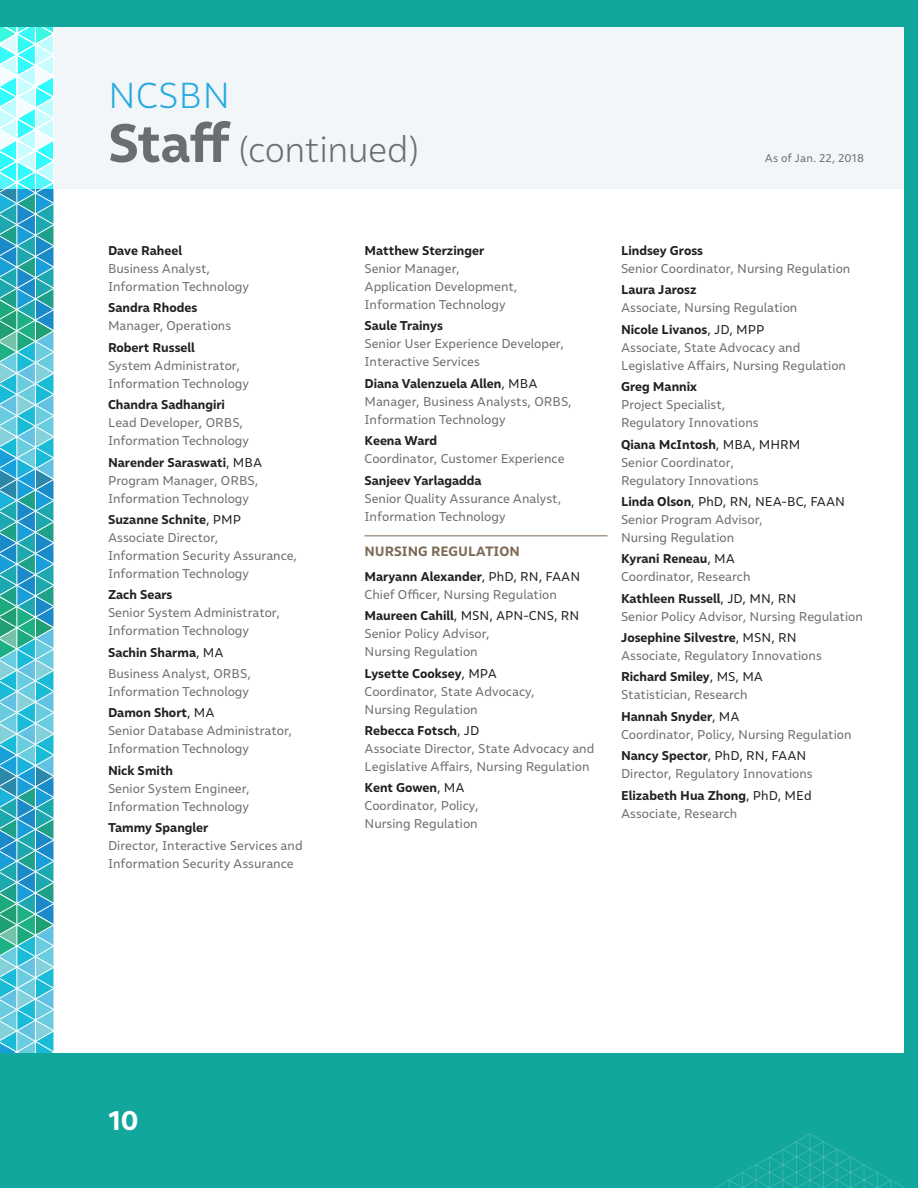
<style>
.page{position:relative;width:918px;height:1188px;background:#fff}
.page>*{position:absolute;margin:0;border:0;box-sizing:border-box;transform-origin:0 0}
.t1{font:300 36px "Malva";letter-spacing:-.015em;color:#6c6d70}
.Title_Lead-In{font:300 36px "Malva";color:#24aae1}
.Title_Lead-In-2{font:700 27px "Malva";color:#fff}
.List_Head{font:700 13.5px "Malva";color:#7c6954}
.List{font:12.75px/18px "Malva";color:#6c6d70}
.List-2{font:700 12.75px "Malva";color:#231f20}
.t2{font:11.25px "Malva";letter-spacing:.005em;color:#6c6d70}
.s1{font-weight:700;font-size:54px}
.s2{font-weight:700;color:#231f20}
.s3{color:#231f20}
.s4{font-weight:400}
</style>
<div class="page">
<div style="left:0;top:27px;width:918px;height:162px;background:#f3f6f8"></div>
<div style="left:904px;top:0;width:14px;height:1188px;background:#12a79d"></div>
<hr style="left:54px;top:34px;width:1px;height:297px;background:#fff">
<svg style="left:0;top:27px;width:54px;height:1026px;background:#5dc4d2"></svg>
<hr style="left:54px;top:0;width:1px;height:182px;background:#fff">
<hr style="left:364px;top:536px;width:244px;height:1px;background:#7c6954">
<div style="left:0;top:1053px;width:918px;height:135px;background:#12a79d"></div>
<svg style="left:715px;top:1134px;width:190px;height:54px"></svg>
<div style="left:0;top:0;width:918px;height:27px;background:#12a79d"></div>
<p class="Title_Lead-In" style="left:108px;top:74px;width:124px">NCSBN</p>
<p class="t1" style="left:108px;top:128px;width:313px"><span class="s1">Staff</span> (continued)</p>
<p class="t2" style="left:765px;top:151px;width:101px">As of Jan. 22, 2018</p>
<p class="List" style="left:108px;top:241px;width:143px"><span class="s2">Dave Raheel<br></span>Business Analyst,<br>Information Technology</p>
<p class="List" style="left:108px;top:299px;width:125px"><span class="s2">Sandra Rhodes<br></span>Manager, Operations</p>
<p class="List" style="left:108px;top:338px;width:143px"><span class="s2">Robert Russell<br></span>System Administrator,<br>Information Technology</p>
<p class="List" style="left:108px;top:396px;width:143px"><span class="s2">Chandra Sadhangiri<br></span>Lead Developer, ORBS,<br>Information Technology</p>
<p class="List" style="left:108px;top:453px;width:156px"><span class="s2">Narender Saraswati</span><span class="s3">, MBA<br></span>Program Manager, ORBS,<br>Information Technology</p>
<p class="List" style="left:108px;top:510px;width:191px"><span class="s2">Suzanne Schnite</span><span class="s3">, PMP<br></span>Associate Director,<br>Information Security Assurance,<br>Information Technology</p>
<p class="List" style="left:108px;top:586px;width:174px"><span class="s2">Zach Sears<br></span>Senior System Administrator,<br>Information Technology</p>
<p class="List-2" style="left:108px;top:644px;width:117px">Sachin Sharma<span class="s4">, MA</span></p>
<p class="List" style="left:108px;top:664px;width:145px">Business Analyst, ORBS,<br>Information Technology</p>
<p class="List" style="left:108px;top:704px;width:186px"><span class="s2">Damon Short</span><span class="s3">, MA<br></span>Senior Database Administrator,<br>Information Technology</p>
<p class="List" style="left:108px;top:761px;width:143px"><span class="s2">Nick Smith<br></span>Senior System Engineer,<br>Information Technology</p>
<p class="List" style="left:108px;top:819px;width:196px"><span class="s2">Tammy Spangler<br></span>Director, Interactive Services and<br>Information Security Assurance</p>
<p class="List" style="left:364px;top:241px;width:155px"><span class="s2">Matthew Sterzinger<br></span>Senior Manager,<br>Application Development,<br>Information Technology</p>
<p class="List" style="left:364px;top:317px;width:201px"><span class="s2">Saule Trainys<br></span>Senior User Experience Developer,<br>Interactive Services</p>
<p class="List" style="left:364px;top:374px;width:209px"><span class="s2">Diana Valenzuela Allen</span><span class="s3">, MBA<br></span>Manager, Business Analysts, ORBS,<br>Information Technology</p>
<p class="List" style="left:364px;top:432px;width:202px"><span class="s2">Keena Ward<br></span>Coordinator, Customer Experience</p>
<p class="List" style="left:364px;top:471px;width:198px"><span class="s2">Sanjeev Yarlagadda<br></span>Senior Quality Assurance Analyst,<br>Information Technology</p>
<p class="List_Head" style="left:364px;top:543px;width:157px">NURSING REGULATION</p>
<p class="List" style="left:364px;top:567px;width:217px"><span class="s2">Maryann Alexander</span><span class="s3">, PhD, RN, FAAN<br></span>Chief Officer, Nursing Regulation</p>
<p class="List" style="left:364px;top:607px;width:216px"><span class="s2">Maureen Cahill</span><span class="s3">, MSN, APN-CNS, RN<br></span>Senior Policy Advisor,<br>Nursing Regulation</p>
<p class="List" style="left:364px;top:664px;width:172px"><span class="s2">Lysette Cooksey</span><span class="s3">, MPA<br></span>Coordinator, State Advocacy,<br>Nursing Regulation</p>
<p class="List" style="left:364px;top:721px;width:231px"><span class="s2">Rebecca Fotsch</span><span class="s3">, JD<br></span>Associate Director, State Advocacy and<br>Legislative Affairs, Nursing Regulation</p>
<p class="List" style="left:364px;top:779px;width:116px"><span class="s2">Kent Gowen</span><span class="s3">, MA<br></span>Coordinator, Policy,<br>Nursing Regulation</p>
<p class="List" style="left:621px;top:241px;width:231px"><span class="s2">Lindsey Gross<br></span>Senior Coordinator, Nursing Regulation</p>
<p class="List" style="left:621px;top:281px;width:178px"><span class="s2">Laura Jarosz<br></span>Associate, Nursing Regulation</p>
<p class="List" style="left:621px;top:320px;width:227px"><span class="s2">Nicole Livanos</span><span class="s3">, JD, MPP<br></span>Associate, State Advocacy and<br>Legislative Affairs, Nursing Regulation</p>
<p class="List" style="left:621px;top:378px;width:139px"><span class="s2">Greg Mannix<br></span>Project Specialist,<br>Regulatory Innovations</p>
<p class="List" style="left:621px;top:435px;width:181px"><span class="s2">Qiana McIntosh</span><span class="s3">, MBA, MHRM<br></span>Senior Coordinator,<br>Regulatory Innovations</p>
<p class="List" style="left:621px;top:492px;width:226px"><span class="s2">Linda Olson</span><span class="s3">, PhD, RN, NEA-BC, FAAN<br></span>Senior Program Advisor,<br>Nursing Regulation</p>
<p class="List" style="left:621px;top:550px;width:131px"><span class="s2">Kyrani Reneau</span><span class="s3">, MA<br></span>Coordinator, Research</p>
<p class="List" style="left:621px;top:589px;width:243px"><span class="s2">Kathleen Russell</span><span class="s3">, JD, MN, RN<br></span>Senior Policy Advisor, Nursing Regulation</p>
<p class="List" style="left:621px;top:628px;width:202px"><span class="s2">Josephine Silvestre</span><span class="s3">, MSN, RN<br></span>Associate, Regulatory Innovations</p>
<p class="List" style="left:621px;top:668px;width:144px"><span class="s2">Richard Smiley</span><span class="s3">, MS, MA<br></span>Statistician, Research</p>
<p class="List" style="left:621px;top:707px;width:232px"><span class="s2">Hannah Snyder</span><span class="s3">, MA<br></span>Coordinator, Policy, Nursing Regulation</p>
<p class="List" style="left:621px;top:747px;width:193px"><span class="s2">Nancy Spector</span><span class="s3">, PhD, RN, FAAN<br></span>Director, Regulatory Innovations</p>
<p class="List" style="left:621px;top:786px;width:192px"><span class="s2">Elizabeth Hua Zhong</span><span class="s3">, PhD, MEd<br></span>Associate, Research</p>
<p class="Title_Lead-In-2" style="left:108px;top:1104px;width:32px">10</p>
</div>
